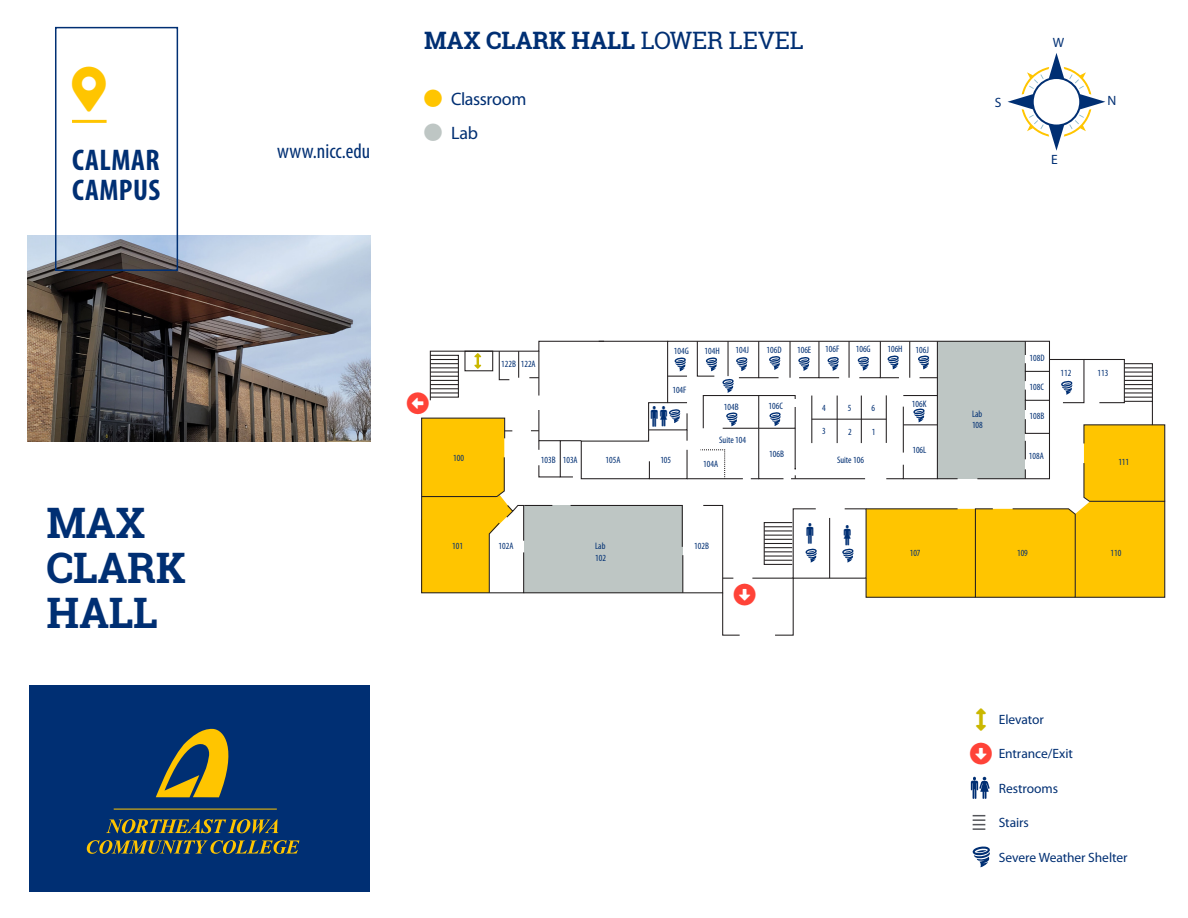
<style>
.page{position:relative;width:1188px;height:918px;background:#fff}
.page>*{position:absolute;margin:0;border:0;box-sizing:border-box;transform-origin:0 0}
.Subhead{font:700 42px/45px "Roboto Slab";letter-spacing:-.005em;color:#002f73}
.t1{font:700 condensed 30px/30px "Myriad Pro";letter-spacing:.02em;color:#002f73}
.Subhead-2{font:700 24px "Roboto Slab";letter-spacing:-.005em;color:#002f73}
.Subhead-3{font:22.5px "Font Awesome 5 Free Solid";color:#ff4338}
.Subhead-4{font:22.5px "Font Awesome 5 Free Solid";color:#cab700}
.t2{font:condensed 21px "Myriad Pro";color:#002f73}
.Subhead-5{font:18px "Myriad Pro";letter-spacing:-.02em;color:#002f73}
.Subhead-6{font:13.5px "Myriad Pro";letter-spacing:-.005em;color:#002f73}
.t3{font:condensed 9.45px/11.2px "Myriad Pro";color:#002f73}
.s1{font-weight:400}
</style>
<div class="page">
<img style="left:28px;top:235px;width:342px;height:206px">
<div style="left:29px;top:686px;width:341px;height:206px;background:#002f73"></div>
<svg style="left:106px;top:819px;width:172px;height:14px"></svg>
<svg style="left:87px;top:840px;width:212px;height:14px"></svg>
<svg style="left:156px;top:728px;width:73px;height:69px"></svg>
<hr style="left:114px;top:809px;width:163px;height:1px;background:#ffc500">
<div style="left:55px;top:27px;width:123px;height:244px;border:2px solid #002f73"></div>
<hr style="left:72px;top:120px;width:35px;height:3px;background:#ffc500">
<svg style="left:972px;top:846px;width:18px;height:21px"></svg>
<svg style="left:971px;top:777px;width:19px;height:22px"></svg>
<svg style="left:973px;top:815px;width:12px;height:15px"></svg>
<svg style="left:1008px;top:53px;width:97px;height:98px"></svg>
<svg style="left:421px;top:340px;width:745px;height:296px"></svg>
<p class="t1" style="left:72px;top:144px;width:90px">CALMAR<br>CAMPUS</p>
<p class="t2" style="left:277px;top:138px;width:94px">www.nicc.edu</p>
<p class="Subhead-2" style="left:424px;top:24px;width:381px">MAX CLARK HALL <span class="s1">LOWER LEVEL</span></p>
<p class="Subhead-5" style="left:451px;top:88px;width:77px">Classroom</p>
<p class="Subhead-5" style="left:451px;top:122px;width:28px">Lab</p>
<p class="Subhead-6" style="left:995px;top:94px;width:8px">S</p>
<p class="Subhead-6" style="left:1053px;top:34px;width:13px">W</p>
<p class="Subhead-6" style="left:1051px;top:151px;width:8px">E</p>
<p class="Subhead-6" style="left:1108px;top:92px;width:10px">N</p>
<p class="Subhead" style="left:47px;top:500px;width:141px">MAX<br>CLARK</p>
<p class="Subhead" style="left:47px;top:590px;width:113px">HALL</p>
<p class="Subhead-3" style="left:429px;top:392px;width:24px;rotate:90deg">□●▼●□■</p>
<p class="t3" style="left:453px;top:452px;width:12px">100</p>
<p class="t3" style="left:501px;top:358px;width:36px">122B 122A</p>
<p class="t3" style="left:674px;top:345px;width:16px">104G</p>
<p class="t3" style="left:705px;top:345px;width:17px">104H</p>
<p class="t3" style="left:736px;top:344px;width:15px">104J</p>
<p class="t3" style="left:672px;top:384px;width:16px">104F</p>
<p class="t3" style="left:767px;top:344px;width:17px">106D</p>
<p class="t3" style="left:724px;top:401px;width:16px">104B</p>
<p class="t3" style="left:769px;top:400px;width:16px">106C</p>
<p class="t3" style="left:719px;top:434px;width:29px">Suite 104</p>
<p class="t3" style="left:541px;top:454px;width:38px">103B 103A</p>
<p class="t3" style="left:606px;top:454px;width:16px">105A</p>
<p class="t3" style="left:660px;top:454px;width:12px">105</p>
<p class="t3" style="left:703px;top:458px;width:16px">104A</p>
<p class="t3" style="left:769px;top:448px;width:16px">106B</p>
<p class="t3" style="left:797px;top:344px;width:16px">106E</p>
<p class="t3" style="left:825px;top:343px;width:16px">106F</p>
<p class="t3" style="left:856px;top:343px;width:16px">106G</p>
<p class="t3" style="left:887px;top:343px;width:17px">106H</p>
<p class="t3" style="left:916px;top:344px;width:15px">106J</p>
<p class="t3" style="left:822px;top:402px;width:5px">4</p>
<p class="t3" style="left:848px;top:402px;width:5px">5</p>
<p class="t3" style="left:872px;top:402px;width:5px">6</p>
<p class="t3" style="left:822px;top:425px;width:5px">3</p>
<p class="t3" style="left:848px;top:426px;width:5px">2</p>
<p class="t3" style="left:872px;top:426px;width:5px">1</p>
<p class="t3" style="left:837px;top:454px;width:29px">Suite 106</p>
<p class="t3" style="left:912px;top:398px;width:16px">106K</p>
<p class="t3" style="left:912px;top:444px;width:16px">106L</p>
<p class="t3" style="left:972px;top:408px;width:12px">Lab<br>108</p>
<p class="t3" style="left:1030px;top:352px;width:17px">108D</p>
<p class="t3" style="left:1030px;top:381px;width:16px">108C</p>
<p class="t3" style="left:1030px;top:410px;width:16px">108B</p>
<p class="t3" style="left:1029px;top:450px;width:16px">108A</p>
<p class="t3" style="left:1060px;top:367px;width:12px">112</p>
<p class="t3" style="left:1097px;top:367px;width:12px">113</p>
<p class="t3" style="left:1118px;top:456px;width:12px">111</p>
<p class="t3" style="left:452px;top:540px;width:12px">101</p>
<p class="t3" style="left:595px;top:540px;width:12px">Lab<br>102</p>
<p class="t3" style="left:694px;top:540px;width:16px">102B</p>
<p class="t3" style="left:499px;top:540px;width:16px">102A</p>
<p class="Subhead-3" style="left:734px;top:584px;width:24px">□●▼●□■</p>
<p class="t3" style="left:910px;top:547px;width:12px">107</p>
<p class="t3" style="left:1017px;top:547px;width:12px">109</p>
<p class="t3" style="left:1110px;top:547px;width:12px">110</p>
<p class="Subhead-4" style="left:975px;top:708px;width:13px">□▲●▼</p>
<p class="Subhead-3" style="left:970px;top:742px;width:24px">□●▼●□■</p>
<p class="Subhead-6" style="left:999px;top:711px;width:47px">Elevator</p>
<p class="Subhead-6" style="left:999px;top:745px;width:76px">Entrance/Exit</p>
<p class="Subhead-6" style="left:999px;top:780px;width:61px">Restrooms</p>
<p class="Subhead-6" style="left:999px;top:814px;width:32px">Stairs</p>
<p class="Subhead-6" style="left:999px;top:849px;width:130px">Severe Weather Shelter</p>
</div>
